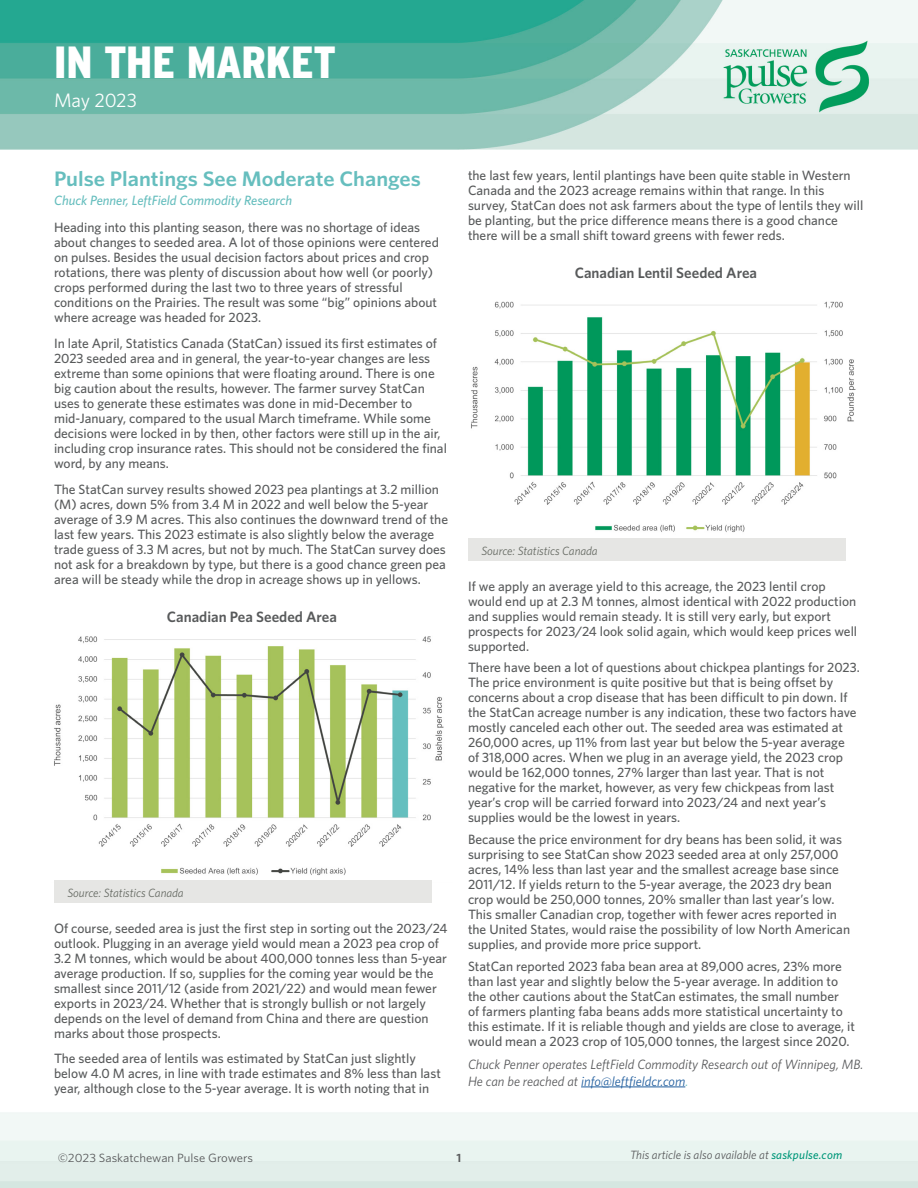
<style>
.page{position:relative;width:918px;height:1188px;background:#fff}
.page>*{position:absolute;margin:0;border:0;box-sizing:border-box;transform-origin:0 0}
.t1{font:900 condensed 45px "Interstate";letter-spacing:-.005em;color:#fff}
.t2{font:600 21px "Whitney";color:#66bebe;scale:1.06 1}
.t3{font:19.5px "Whitney";letter-spacing:-.01em;color:#fff}
.t4{font:600 15px "Whitney";color:#585a5b}
.t5{font:500 13.5px/15px "Whitney";color:#585a5b}
.t6{font:italic 13.5px/16.5px "Whitney";color:#58595b}
.t7{font:italic 500 13.5px "Whitney";color:#66bebe}
.t8{font:italic 12px "Whitney";letter-spacing:-.005em;color:#666a63}
.t9{font:italic 12px "Whitney";color:#58595b}
.t10{font:12px "Whitney";color:#58595b;scale:1.06 1}
.t11{font:600 12px "Whitney";color:#58595b;scale:1.06 1}
.s1{color:#215e9e}
.s2{color:#66bebe}
.s3{font-weight:500;color:#009779}
</style>
<div class="page">
<img style="left:0;top:0;width:918px;height:1188px">
<img style="left:52px;top:610px;width:400px;height:272px">
<img style="left:468px;top:267px;width:400px;height:272px">
<hr style="left:581px;top:1087px;width:104px;height:1px;background:#215e9e">
<div style="left:54px;top:880px;width:377px;height:23px;background:#e6e6e4"></div>
<div style="left:468px;top:539px;width:377px;height:22px;background:#e6e6e4"></div>
<h1 class="t1" style="left:54px;top:35px;width:283px">IN THE MARKET</h1>
<h3 class="t3" style="left:54px;top:87px;width:85px">May 2023</h3>
<h2 class="t2" style="left:54px;top:165px;width:348px">Pulse Plantings See Moderate Changes</h2>
<p class="t7" style="left:54px;top:192px;width:240px">Chuck Penner, LeftField Commodity Research</p>
<p class="t5" style="left:54px;top:220px;width:386px">Heading into this planting season, there was no shortage of ideas about changes to seeded area. A lot of those opinions were centered on pulses. Besides the usual decision factors about prices and crop rotations, there was plenty of discussion about how well (or poorly) crops performed during the last two to three years of stressful conditions on the Prairies. The result was some “big” opinions about where acreage was headed for 2023.</p>
<p class="t5" style="left:54px;top:336px;width:394px">In late April, Statistics Canada (StatCan) issued its first estimates of 2023 seeded area and in general, the year-to-year changes are less extreme than some opinions that were floating around. There is one big caution about the results, however. The farmer survey StatCan uses to generate these estimates was done in mid-December to mid-January, compared to the usual March timeframe. While some decisions were locked in by then, other factors were still up in the air, including crop insurance rates. This should not be considered the final word, by any means.</p>
<p class="t5" style="left:54px;top:482px;width:396px">The StatCan survey results showed 2023 pea plantings at 3.2 million (M) acres, down 5% from 3.4 M in 2022 and well below the 5-year average of 3.9 M acres. This also continues the downward trend of the last few years. This 2023 estimate is also slightly below the average trade guess of 3.3 M acres, but not by much. The StatCan survey does not ask for a breakdown by type, but there is a good chance green pea area will be steady while the drop in acreage shows up in yellows.</p>
<p class="t4" style="left:167px;top:607px;width:172px">Canadian Pea Seeded Area</p>
<p class="t8" style="left:68px;top:884px;width:118px">Source: Statistics Canada</p>
<p class="t5" style="left:54px;top:920px;width:395px">Of course, seeded area is just the first step in sorting out the 2023/24 outlook. Plugging in an average yield would mean a 2023 pea crop of 3.2 M tonnes, which would be about 400,000 tonnes less than 5-year average production. If so, supplies for the coming year would be the smallest since 2011/12 (aside from 2021/22) and would mean fewer exports in 2023/24. Whether that is strongly bullish or not largely depends on the level of demand from China and there are question marks about those prospects.</p>
<p class="t5" style="left:54px;top:1051px;width:388px">The seeded area of lentils was estimated by StatCan just slightly below 4.0 M acres, in line with trade estimates and 8% less than last year, although close to the 5-year average. It is worth noting that in</p>
<p class="t5" style="left:468px;top:168px;width:397px">the last few years, lentil plantings have been quite stable in Western Canada and the 2023 acreage remains within that range. In this survey, StatCan does not ask farmers about the type of lentils they will be planting, but the price difference means there is a good chance there will be a small shift toward greens with fewer reds.</p>
<p class="t4" style="left:575px;top:263px;width:184px">Canadian Lentil Seeded Area</p>
<p class="t8" style="left:482px;top:543px;width:118px">Source: Statistics Canada</p>
<p class="t5" style="left:468px;top:578px;width:391px">If we apply an average yield to this acreage, the 2023 lentil crop would end up at 2.3 M tonnes, almost identical with 2022 production and supplies would remain steady. It is still very early, but export prospects for 2023/24 look solid again, which would keep prices well supported.</p>
<p class="t5" style="left:468px;top:660px;width:393px">There have been a lot of questions about chickpea plantings for 2023.<br>The price environment is quite positive but that is being offset by concerns about a crop disease that has been difficult to pin down. If the StatCan acreage number is any indication, these two factors have mostly canceled each other out. The seeded area was estimated at 260,000 acres, up 11% from last year but below the 5-year average<br>of 318,000 acres. When we plug in an average yield, the 2023 crop would be 162,000 tonnes, 27% larger than last year. That is not negative for the market, however, as very few chickpeas from last year’s crop will be carried forward into 2023/24 and next year’s supplies would be the lowest in years.</p>
<p class="t5" style="left:468px;top:832px;width:384px">Because the price environment for dry beans has been solid, it was surprising to see StatCan show 2023 seeded area at only 257,000 acres, 14% less than last year and the smallest acreage base since 2011/12. If yields return to the 5-year average, the 2023 dry bean crop would be 250,000 tonnes, 20% smaller than last year’s low.<br>This smaller Canadian crop, together with fewer acres reported in the United States, would raise the possibility of low North American supplies, and provide more price support.</p>
<p class="t5" style="left:468px;top:958px;width:389px">StatCan reported 2023 faba bean area at 89,000 acres, 23% more than last year and slightly below the 5-year average. In addition to the other cautions about the StatCan estimates, the small number<br>of farmers planting faba beans adds more statistical uncertainty to this estimate. If it is reliable though and yields are close to average, it would mean a 2023 crop of 105,000 tonnes, the largest since 2020.</p>
<p class="t6" style="left:468px;top:1056px;width:397px">Chuck Penner operates LeftField Commodity Research out of Winnipeg, MB.<br>He can be reached at <span class="s1">info@leftfieldcr.com</span><span class="s2">.</span></p>
<p class="t10" style="left:58px;top:1150px;width:186px">©2023 Saskatchewan Pulse Growers</p>
<p class="t11" style="left:457px;top:1149px;width:6px">1</p>
<p class="t9" style="left:630px;top:1147px;width:214px">This article is also available at <span class="s3">saskpulse.com</span></p>
</div>
